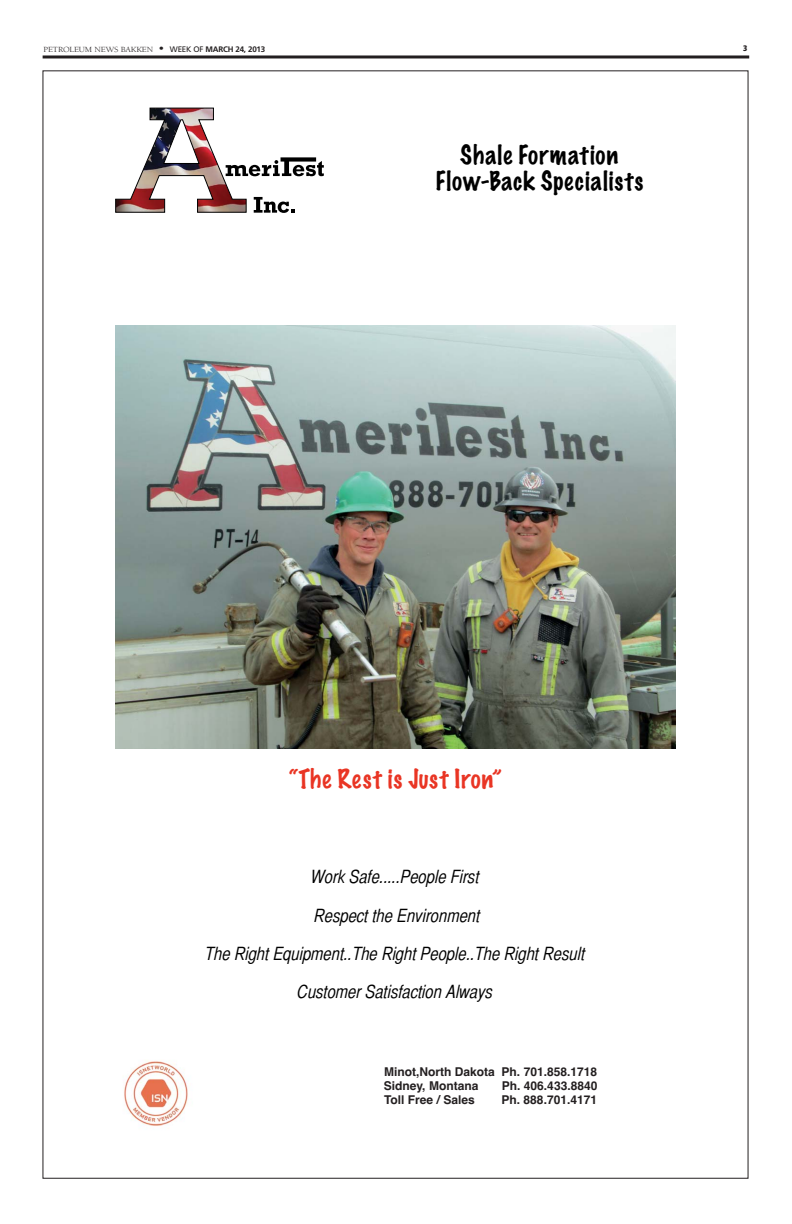
<style>
.page{position:relative;width:792px;height:1224px;background:#fff}
.page>*{position:absolute;margin:0;border:0;box-sizing:border-box;transform-origin:0 0}
.t1{font:24.2px/26.2px "Marker Felt Thin+T42";letter-spacing:.04em;color:#000;text-align:center}
.t2{font:24.2px "Marker Felt Thin+T42";letter-spacing:.035em;color:#e93524}
.t3{font:18.2px/38.3px "Helvetica CY Oblique+T42";color:#000;text-align:center}
.t4{font:12.1px/14.1px "Helvetica Bold+T42";color:#231f20}
.t5{font:8.1px "Berkeley";letter-spacing:-.015em;color:#231f20;scale:1.11 1}
.t6{font:900 condensed 8px "Frutiger";color:#231f20}
.s1{font-size:12px}
.s2{font-family:"Frutiger";font-size:8px}
.s3{font-family:"Frutiger";font-weight:700;font-size:8px}
</style>
<div class="page">
<hr style="left:43px;top:55px;width:706px;height:3px;background:#231f20">
<img style="left:115px;top:325px;width:561px;height:423px">
<svg style="left:115px;top:107px;width:209px;height:106px"></svg>
<img style="left:124px;top:1060px;width:64px;height:69px">
<p class="t5" style="left:44px;top:46px;width:201px">PETROLEUM NEWS BAKKEN <span class="s1">•</span> <span class="s2">WEEK OF</span> <span class="s3">MARCH 24, 2013</span></p>
<p class="t6" style="left:743px;top:45px;width:6px">3</p>
<h1 class="t1" style="left:435px;top:141px;width:209px">Shale Formation<br>Flow-Back Specialists</h1>
<h1 class="t2" style="left:289px;top:759px;width:214px">“The Rest is Just Iron”</h1>
<p class="t3" style="left:206px;top:858px;width:381px">Work Safe.....People First<br>Respect the Environment<br>The Right Equipment..The Right People..The Right Result Customer Satisfaction Always</p>
<p class="t4" style="left:384px;top:1065px;width:215px">Minot,North Dakota Ph. 701.858.1718<br>Sidney, Montana</p>
<p class="t4" style="left:502px;top:1079px;width:97px">Ph. 406.433.8840</p>
<p class="t4" style="left:384px;top:1093px;width:92px">Toll Free / Sales</p>
<p class="t4" style="left:502px;top:1093px;width:97px">Ph. 888.701.4171</p>
</div>
